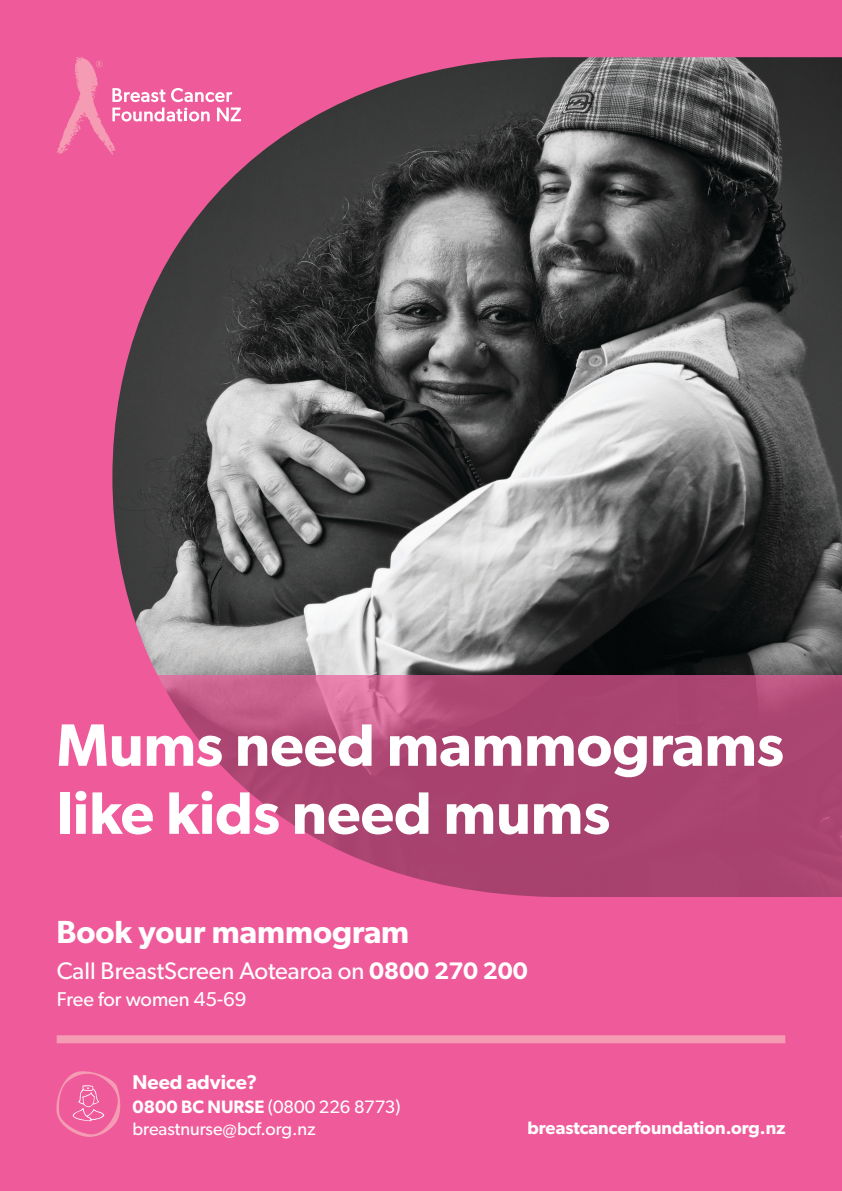
<style>
.page{position:relative;width:842px;height:1191px;background:#ef5b9a}
.page>*{position:absolute;margin:0;border:0;box-sizing:border-box;transform-origin:0 0}
.t1{font:600 60px/68px "Gibson";color:#fff}
.t2{font:600 32px "Gibson";color:#fff}
.t3{font:24px "Gibson";color:#fff}
.t4{font:20px "Gibson";color:#fff}
.t5{font:600 20px "Gibson";color:#fff}
.t6{font:18px "Gibson";color:#fff}
.t7{font:600 18px "Gibson";color:#fff}
.s1{font-weight:600}
</style>
<div class="page">
<svg style="left:57px;top:57px;width:55px;height:97px"></svg>
<img style="left:112px;top:57px;width:730px;height:618px">
<svg style="left:56px;top:675px;width:786px;height:462px"></svg>
<div style="left:57px;top:1035px;width:728px;height:8px;background:#f59bb3"></div>
<svg style="left:56px;top:1071px;width:64px;height:65px"></svg>
<p class="t1" style="left:56px;top:709px;width:729px">Mums need mammograms like kids need mums</p>
<p class="t2" style="left:56px;top:912px;width:354px">Book your mammogram</p>
<p class="t3" style="left:57px;top:956px;width:473px">Call BreastScreen Aotearoa on <span class="s1">0800 270 200</span></p>
<p class="t4" style="left:57px;top:986px;width:191px">Free for women 45-69</p>
<p class="t5" style="left:133px;top:1069px;width:126px">Need advice?</p>
<p class="t6" style="left:133px;top:1096px;width:269px"><span class="s1">0800 BC NURSE</span> (0800 226 8773)</p>
<p class="t6" style="left:133px;top:1117px;width:185px">breastnurse@bcf.org.nz</p>
<p class="t7" style="left:528px;top:1116px;width:259px">breastcancerfoundation.org.nz</p>
</div>
